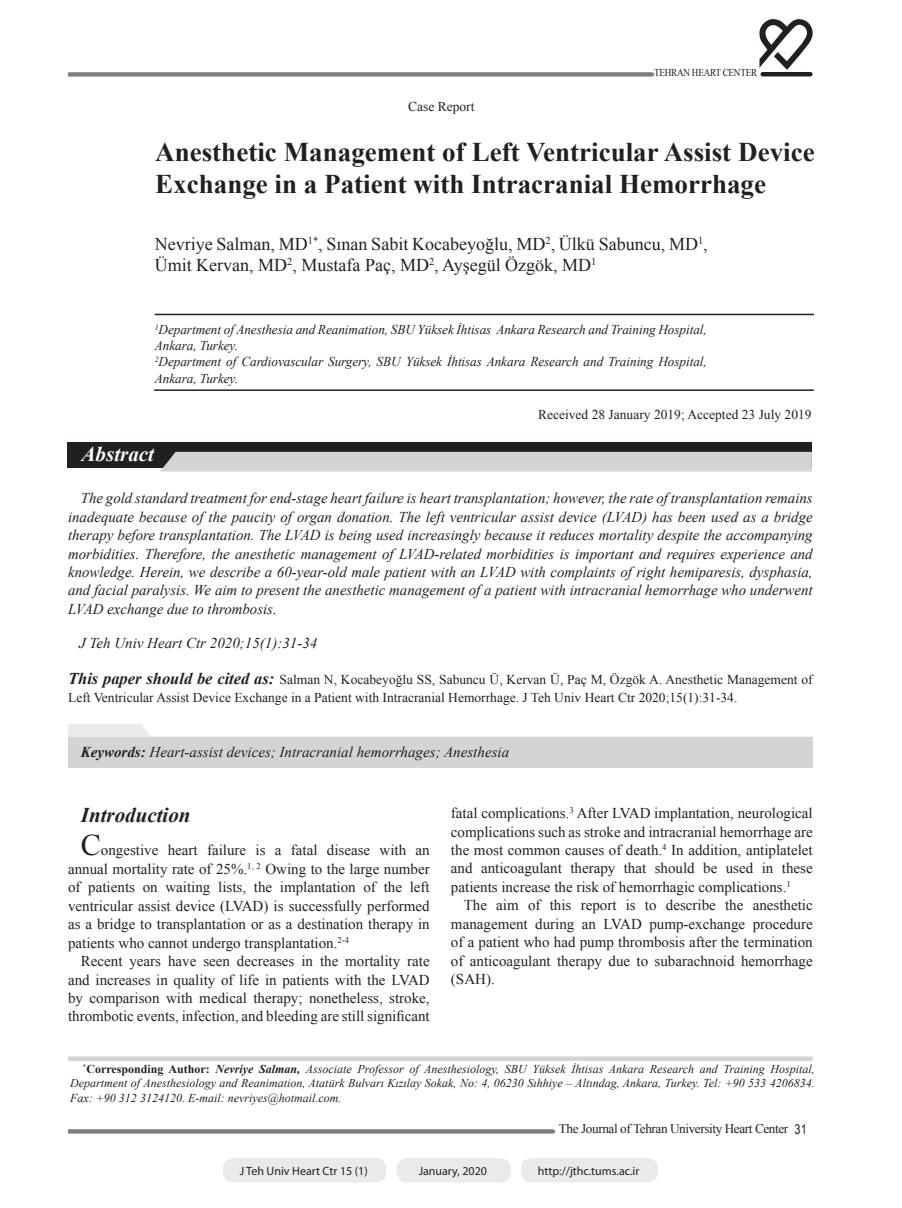
<style>
.page{position:relative;width:902px;height:1208px;background:#fff}
.page>*{position:absolute;margin:0;border:0;box-sizing:border-box;transform-origin:0 0}
.t1{font:700 27px/32.4px "Times New Roman";color:#241f1f}
.t2{font:italic 700 21px "Times New Roman";color:#241f1f}
.t3{font:italic 700 21px "Times New Roman";color:#fff}
.t4{font:18px/21.6px "Times New Roman";color:#241f1f}
.t5{font:15px/18.5px "Times New Roman";color:#241f1f;text-align:justify}
.t6{font:italic 15px/18.5px "Times New Roman";color:#241f1f;text-align:justify}
.t7{font:13.5px/18.5px "Times New Roman";color:#241f1f}
.t8{font:italic 13.5px/16.2px "Times New Roman";letter-spacing:-.005em;color:#241f1f}
.t9{font:13.2px "Times New Roman";letter-spacing:-.03em;color:#241f1f}
.t10{font:italic 12px/14.4px "Times New Roman";color:#241f1f;text-align:justify}
.t11{font:12px "Myriad Pro";color:#241f1f}
.t12{font:10.5px "Times New Roman";letter-spacing:-.03em;color:#241f1f;scale:.88 1}
.s1{font-weight:700;font-style:italic;font-size:16.5px}
.s2{font-weight:700}
.s3{font-size:30px}
.s4{font-weight:700;font-style:normal}
.s5{font-family:"Arial Narrow";font-size:13.5px}
</style>
<div class="page">
<svg style="left:68px;top:72px;width:587px;height:5px;background:#8e8d8f"></svg>
<svg style="left:759px;top:19px;width:53px;height:51px"></svg>
<hr style="left:762px;top:72px;width:48px;height:4px;background:#241f1f">
<svg style="left:68px;top:1129px;width:488px;height:4px;background:#848385"></svg>
<div style="left:68px;top:1056px;width:744px;height:5px;background:#d5d4d5"></div>
<div style="left:223px;top:1158px;width:163px;height:24px;background:#ebeaea;border-radius:11px"></div>
<div style="left:521px;top:1158px;width:137px;height:24px;background:#ebeaea;border-radius:11px"></div>
<div style="left:396px;top:1158px;width:115px;height:24px;background:#ebeaea;border-radius:11px"></div>
<hr style="left:155px;top:314px;width:659px;height:1px;background:#241f1f">
<hr style="left:154px;top:389px;width:659px;height:2px;background:#241f1f">
<div style="left:68px;top:442px;width:743px;height:26px;background:#241f1f"></div>
<div style="left:161px;top:452px;width:650px;height:19px;background:#d5d4d5"></div>
<svg style="left:68px;top:724px;width:744px;height:13px"></svg>
<div style="left:68px;top:737px;width:744px;height:30px;background:#d5d4d5"></div>
<p class="t12" style="left:654px;top:66px;width:119px">TEHRAN HEART CENTER</p>
<p class="t7" style="left:408px;top:97px;width:68px">Case Report</p>
<h1 class="t1" style="left:155px;top:135px;width:661px">Anesthetic Management of Left Ventricular Assist Device<br>Exchange in a Patient with Intracranial Hemorrhage</h1>
<p class="t4" style="left:155px;top:232px;width:554px">Nevriye Salman, MD<sup>1*</sup>, Sınan Sabit Kocabeyoğlu, MD<sup>2</sup>, Ülkü Sabuncu, MD<sup>1</sup>,<br>Ümit Kervan, MD<sup>2</sup>, Mustafa Paç, MD<sup>2</sup>, Ayşegül Özgök, MD<sup>1</sup></p>
<p class="t8" style="left:155px;top:321px;width:553px"><sup>1</sup>Department of Anesthesia and Reanimation, SBU Yüksek İhtisas Ankara Research and Training Hospital, Ankara, Turkey.<br><sup>2</sup>Department of Cardiovascular Surgery, SBU Yüksek İhtisas Ankara Research and Training Hospital, Ankara, Turkey.</p>
<h2 class="t3" style="left:82px;top:439px;width:74px">Abstract</h2>
<p class="t7" style="left:538px;top:405px;width:275px">Received 28 January 2019; Accepted 23 July 2019</p>
<p class="t6" style="left:68px;top:488px;width:746px;text-indent:13px">The gold standard treatment for end-stage heart failure is heart transplantation; however, the rate of transplantation remains inadequate because of the paucity of organ donation. The left ventricular assist device (LVAD) has been used as a bridge therapy before transplantation. The LVAD is being used increasingly because it reduces mortality despite the accompanying morbidities. Therefore, the anesthetic management of LVAD-related morbidities is important and requires experience and knowledge. Herein, we describe a 60-year-old male patient with an LVAD with complaints of right hemiparesis, dysphasia, and facial paralysis. We aim to present the anesthetic management of a patient with intracranial hemorrhage who underwent LVAD exchange due to thrombosis.</p>
<p class="t6" style="left:79px;top:633px;width:240px">J Teh Univ Heart Ctr 2020;15(1):31-34</p>
<p class="t7" style="left:68px;top:670px;width:746px"><span class="s1">This paper should be cited as:</span> Salman N, Kocabeyoğlu SS, Sabuncu Ü, Kervan Ü, Paç M, Özgök A. Anesthetic Management of<br>Left Ventricular Assist Device Exchange in a Patient with Intracranial Hemorrhage. J Teh Univ Heart Ctr 2020;15(1):31-34.</p>
<p class="t6" style="left:81px;top:742px;width:430px"><span class="s2">Keywords:</span> Heart-assist devices; Intracranial hemorrhages; Anesthesia</p>
<h2 class="t2" style="left:81px;top:800px;width:111px">Introduction</h2>
<p class="t5" style="left:68px;top:841px;width:363px;text-indent:13px"><span class="s3">C</span>ongestive heart failure is a fatal disease with an annual mortality rate of 25%.<sup>1,</sup> <sup>2</sup> Owing to the large number of patients on waiting lists, the implantation of the left ventricular assist device (LVAD) is successfully performed as a bridge to transplantation or as a destination therapy in patients who cannot undergo transplantation.<sup>2-4</sup></p>
<p class="t5" style="left:68px;top:951px;width:363px;text-indent:13px">Recent years have seen decreases in the mortality rate and increases in quality of life in patients with the LVAD by comparison with medical therapy; nonetheless, stroke, thrombotic events, infection, and bleeding are still significant</p>
<p class="t5" style="left:451px;top:803px;width:363px">fatal complications.<sup>3</sup> After LVAD implantation, neurological complications such as stroke and intracranial hemorrhage are the most common causes of death.<sup>4</sup> In addition, antiplatelet and anticoagulant therapy that should be used in these patients increase the risk of hemorrhagic complications.<sup>1</sup></p>
<p class="t5" style="left:451px;top:896px;width:363px;text-indent:13px">The aim of this report is to describe the anesthetic management during an LVAD pump-exchange procedure of a patient who had pump thrombosis after the termination of anticoagulant therapy due to subarachnoid hemorrhage (SAH).</p>
<p class="t10" style="left:70px;top:1061px;width:746px;text-indent:13px"><sup>*</sup><span class="s4">Corresponding Author:</span> <span class="s2">Nevriye Salman,</span> Associate Professor of Anesthesiology, SBU Yüksek İhtisas Ankara Research and Training Hospital, Department of Anesthesiology and Reanimation, Atatürk Bulvarı Kızılay Sokak, No: 4, 06230 Sıhhiye – Altındag, Ankara, Turkey. Tel: +90 533 4206834.<br>Fax: +90 312 3124120. E-mail: nevriyes@hotmail.com.</p>
<p class="t9" style="left:559px;top:1119px;width:249px">The Journal of Tehran University Heart Center <span class="s5">31</span></p>
<p class="t11" style="left:240px;top:1164px;width:129px">J Teh Univ Heart Ctr 15 (1)</p>
<p class="t11" style="left:418px;top:1164px;width:70px">January, 2020</p>
<p class="t11" style="left:538px;top:1164px;width:103px">http://jthc.tums.ac.ir</p>
</div>
